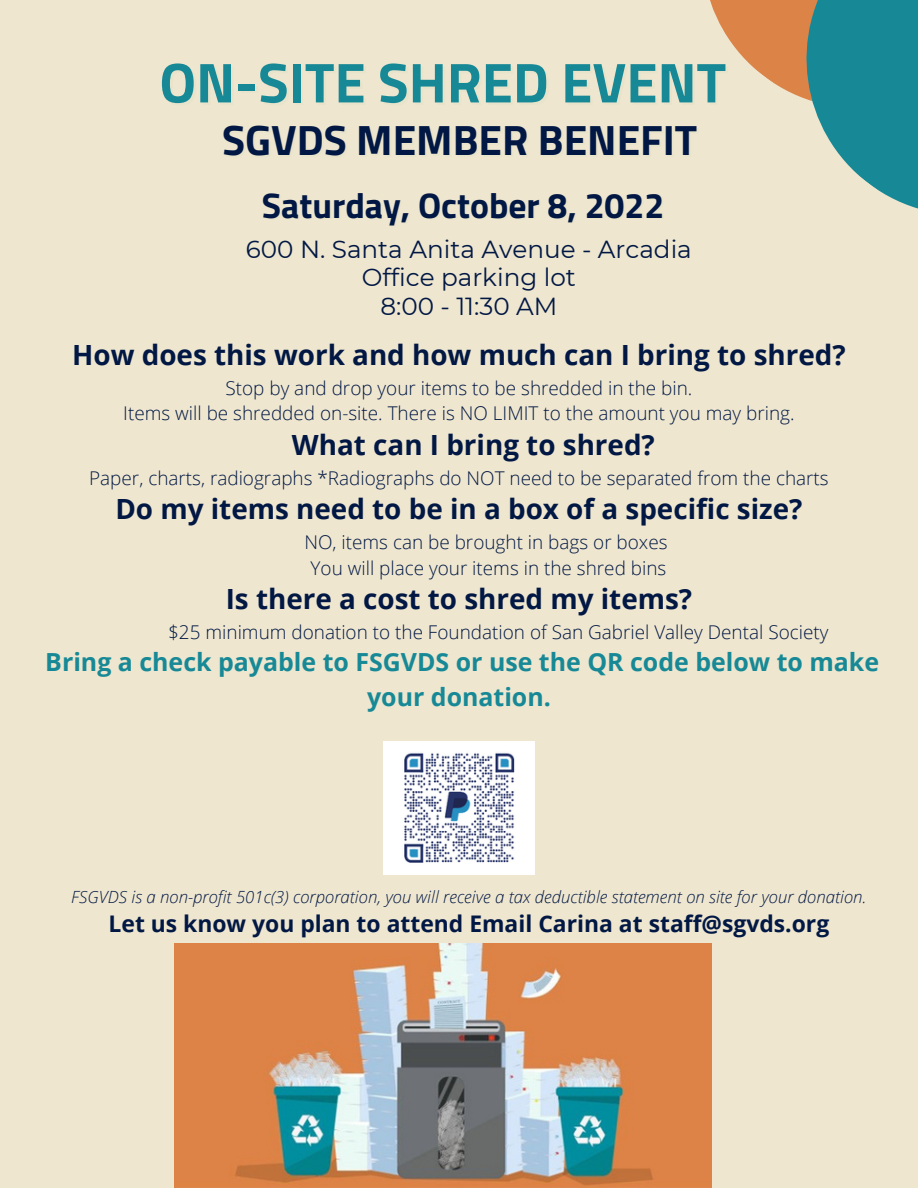
<style>
.page{position:relative;width:918px;height:1188px;background:#eee6cf}
.page>*{position:absolute;margin:0;border:0;box-sizing:border-box;transform-origin:0 0}
.t1{font:700 56.25px "Titillium Web";color:#178996}
.t2{font:700 42.45px "Titillium Web";color:#021844}
.t3{font:700 35.55px "Titillium Web";color:#021844}
.t4{font:700 27.9px "Open Sans";color:#021844}
.t5{font:700 24.9px/34.8px "Open Sans";color:#178996;text-align:center}
.t6{font:24.75px/28.5px "Montserrat";color:#021844;text-align:center}
.t7{font:700 22.95px "Open Sans";color:#021844}
.t8{font:300 18.9px/25.8px "Open Sans";color:#021844;text-align:center}
.t9{font:italic 300 16.8px "Open Sans";color:#021844}
</style>
<div class="page">
<svg style="left:710px;top:0;width:34px;height:58px;fill:#dc8348"></svg>
<svg style="left:744px;top:0;width:174px;height:209px;fill:#178996"></svg>
<img style="left:174px;top:944px;width:538px;height:244px">
<img style="left:384px;top:742px;width:150px;height:132px">
<h1 class="t1" style="left:159px;top:39px;width:568px">ON-SITE SHRED EVENT</h1>
<h2 class="t2" style="left:222px;top:107px;width:477px">SGVDS MEMBER BENEFIT</h2>
<h3 class="t3" style="left:262px;top:177px;width:404px">Saturday, October 8, 2022</h3>
<h3 class="t6" style="left:246px;top:235px;width:447px">600 N. Santa Anita Avenue - Arcadia<br>Office parking lot<br>8:00 - 11:30 AM</h3>
<h3 class="t4" style="left:72px;top:336px;width:775px">How does this work and how much can I bring to shred?</h3>
<p class="t8" style="left:123px;top:374px;width:673px">Stop by and drop your items to be shredded in the bin.<br>Items will be shredded on-site. There is NO LIMIT to the amount you may bring.</p>
<h3 class="t4" style="left:292px;top:426px;width:364px">What can I bring to shred?</h3>
<p class="t8" style="left:89px;top:464px;width:741px">Paper, charts, radiographs *Radiographs do NOT need to be separated from the charts</p>
<h3 class="t4" style="left:115px;top:490px;width:689px">Do my items need to be in a box of a specific size?</h3>
<p class="t8" style="left:304px;top:529px;width:365px">NO, items can be brought in bags or boxes<br>You will place your items in the shred bins</p>
<h3 class="t4" style="left:226px;top:580px;width:468px">Is there a cost to shred my items?</h3>
<p class="t8" style="left:168px;top:619px;width:662px">$25 minimum donation to the Foundation of San Gabriel Valley Dental Society</p>
<h3 class="t5" style="left:45px;top:644px;width:835px">Bring a check payable to FSGVDS or use the QR code below to make your donation.</h3>
<p class="t9" style="left:71px;top:885px;width:797px">FSGVDS is a non-profit 501c(3) corporation, you will receive a tax deductible statement on site for your donation.</p>
<p class="t7" style="left:109px;top:907px;width:722px">Let us know you plan to attend Email Carina at staff@sgvds.org</p>
</div>
